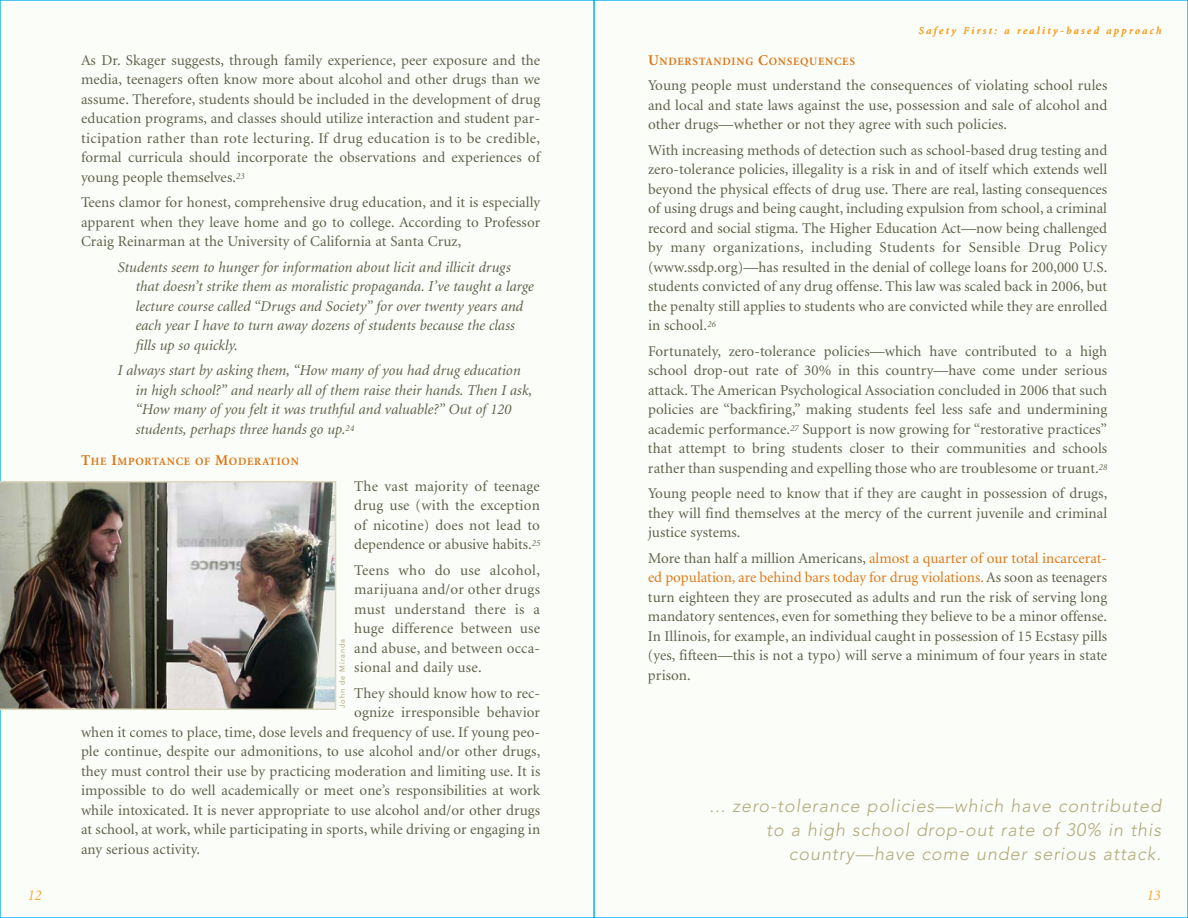
<style>
.page{position:relative;width:1188px;height:918px;background:#fff}
.page>*{position:absolute;margin:0;border:0;box-sizing:border-box;transform-origin:0 0}
.t1{font:italic 300 18px/24px "Avenir";letter-spacing:.05em;color:#b1aa7d;text-align:right}
.t2{font:15px/19.5px "Minion";letter-spacing:.005em;color:#60614b;text-align:justify}
.t3{font:italic 15px/19.5px "Minion";color:#60614b}
.t4{font:italic 15px "Minion";color:#faa633}
.t5{font:700 11.25px "Minion";letter-spacing:.065em;color:#de791b}
.t6{font:italic 10.5px "Minion";letter-spacing:.235em;color:#faa633}
.t7{font:7.5px "Avenir";letter-spacing:.11em;color:#b1aa7d}
.s1{font-size:15px}
.s2{color:#de791b}
</style>
<div class="page">
<div style="left:594px;top:0;width:594px;height:918px;background:#fbfdf8"></div>
<div style="left:0;top:0;width:594px;height:918px;background:#fbfdf8"></div>
<img style="left:0;top:481px;width:336px;height:229px">
<p class="t4" style="left:27px;top:889px;width:16px">12</p>
<p class="t2" style="left:81px;top:51px;width:461px">As Dr. Skager suggests, through family experience, peer exposure and the media, teenagers often know more about alcohol and other drugs than we assume. Therefore, students should be included in the development of drug education programs, and classes should utilize interaction and student par&shy;ticipation rather than rote lecturing. If drug education is to be credible, formal curricula should incorporate the observations and experiences of young people themselves.<sup>23</sup></p>
<p class="t2" style="left:81px;top:194px;width:461px">Teens clamor for honest, comprehensive drug education, and it is especially apparent when they leave home and go to college. According to Professor Craig Reinarman at the University of California at Santa Cruz,</p>
<p class="t3" style="left:135px;top:258px;width:400px;text-indent:-18px">Students seem to hunger for information about licit and illicit drugs that doesn’t strike them as moralistic propaganda. I’ve taught a large lecture course called “Drugs and Society” for over twenty years and each year I have to turn away dozens of students because the class fills up so quickly.</p>
<p class="t3" style="left:135px;top:362px;width:398px;text-indent:-18px">I always start by asking them, “How many of you had drug education in high school?” and nearly all of them raise their hands. Then I ask, “How many of you felt it was truthful and valuable?” Out of 120 students, perhaps three hands go up.<sup>24</sup></p>
<p class="t5" style="left:81px;top:457px;width:219px"><span class="s1">T</span>HE <span class="s1">I</span>MPORTANCE OF <span class="s1">M</span>ODERATION</p>
<p class="t2" style="left:354px;top:477px;width:187px">The vast majority of teenage drug use (with the exception of nicotine) does not lead to dependence or abusive habits.<sup>25</sup></p>
<p class="t2" style="left:354px;top:561px;width:187px">Teens who do use alcohol, marijuana and/or other drugs must understand there is a huge difference between use and abuse, and between occa&shy;sional and daily use.</p>
<p class="t2" style="left:354px;top:684px;width:187px">They should know how to rec-</p>
<p class="t2" style="left:354px;top:704px;width:187px">ognize irresponsible behavior</p>
<p class="t2" style="left:81px;top:723px;width:461px">when it comes to place, time, dose levels and frequency of use. If young peo-</p>
<p class="t2" style="left:81px;top:743px;width:461px">ple continue, despite our admonitions, to use alcohol and/or other drugs,</p>
<p class="t2" style="left:81px;top:762px;width:461px">they must control their use by practicing moderation and limiting use. It is</p>
<p class="t2" style="left:81px;top:782px;width:461px">impossible to do well academically or meet one’s responsibilities at work</p>
<p class="t2" style="left:81px;top:801px;width:461px">while intoxicated. It is never appropriate to use alcohol and/or other drugs</p>
<p class="t2" style="left:81px;top:821px;width:461px">at school, at work, while participating in sports, while driving or engaging in</p>
<p class="t2" style="left:81px;top:840px;width:121px">any serious activity.</p>
<p class="t7" style="left:339px;top:708px;width:71px;rotate:-90deg">John de Miranda</p>
<p class="t6" style="left:919px;top:27px;width:244px">Safety First: a reality-based approach</p>
<p class="t5" style="left:648px;top:57px;width:208px"><span class="s1">U</span>NDERSTANDING <span class="s1">C</span>ONSEQUENCES</p>
<p class="t2" style="left:648px;top:77px;width:461px">Young people must understand the consequences of violating school rules and local and state laws against the use, possession and sale of alcohol and other drugs—whether or not they agree with such policies.</p>
<p class="t2" style="left:648px;top:141px;width:461px">With increasing methods of detection such as school-based drug testing and zero-tolerance policies, illegality is a risk in and of itself which extends well beyond the physical effects of drug use. There are real, lasting consequences of using drugs and being caught, including expulsion from school, a criminal record and social stigma. The Higher Education Act—now being challenged by many organizations, including Students for Sensible Drug Policy (www.ssdp.org)—has resulted in the denial of college loans for 200,000 U.S. students convicted of any drug offense. This law was scaled back in 2006, but the penalty still applies to students who are convicted while they are enrolled in school.<sup>26</sup></p>
<p class="t2" style="left:648px;top:342px;width:461px">Fortunately, zero-tolerance policies—which have contributed to a high school drop-out rate of 30% in this country—have come under serious attack. The American Psychological Association concluded in 2006 that such policies are “backfiring,” making students feel less safe and undermining academic performance.<sup>27</sup> Support is now growing for “restorative practices” that attempt to bring students closer to their communities and schools rather than suspending and expelling those who are troublesome or truant.<sup>28</sup></p>
<p class="t2" style="left:648px;top:485px;width:461px">Young people need to know that if they are caught in possession of drugs, they will find themselves at the mercy of the current juvenile and criminal justice systems.</p>
<p class="t2" style="left:648px;top:549px;width:461px">More than half a million Americans, <span class="s2">almost a quarter of our total incarcerat&shy;ed population, are behind bars today for drug violations.</span>As soon as teenagers turn eighteen they are prosecuted as adults and run the risk of serving long mandatory sentences, even for something they believe to be a minor offense.<br>In Illinois, for example, an individual caught in possession of 15 Ecstasy pills (yes, fifteen—this is not a typo) will serve a minimum of four years in state prison.</p>
<p class="t1" style="left:710px;top:795px;width:453px">... zero-tolerance policies—which have contributed to a high school drop-out rate of 30% in this country—have come under serious attack.</p>
<p class="t4" style="left:1146px;top:889px;width:16px">13</p>
</div>
